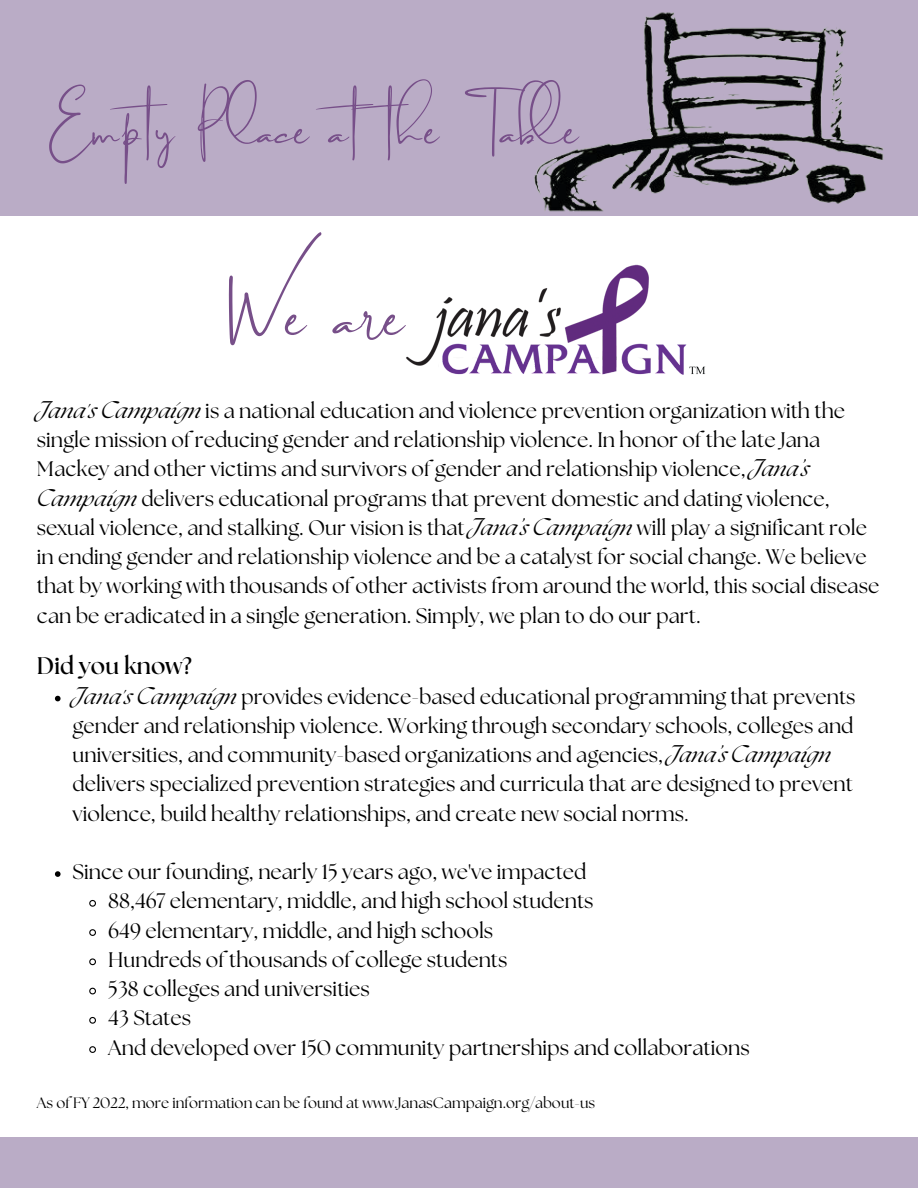
<style>
.page{position:relative;width:918px;height:1188px;background:#fff}
.page>*{position:absolute;margin:0;border:0;box-sizing:border-box;transform-origin:0 0}
.t1{font:79.5px "Brilliant Signature 1";color:#774f89}
.t2{font:57px "Brilliant Signature 1";color:#774f89}
.t3{font:700 24px "The Seasons";color:#000}
.t4{font:21px/29.2px "The Seasons";color:#000}
.t5{font:15px "The Seasons";color:#000}
.s1{font-style:italic}
</style>
<div class="page">
<div style="left:0;top:0;width:918px;height:215px;background:#baacc6"></div>
<div style="left:0;top:1138px;width:918px;height:50px;background:#baacc6"></div>
<img style="left:533px;top:12px;width:362px;height:204px">
<img style="left:406px;top:264px;width:300px;height:111px">
<svg style="left:55px;top:696px;width:6px;height:5px"></svg>
<svg style="left:55px;top:871px;width:6px;height:6px"></svg>
<svg style="left:89px;top:899px;width:7px;height:8px"></svg>
<svg style="left:89px;top:929px;width:7px;height:7px"></svg>
<svg style="left:89px;top:958px;width:7px;height:8px"></svg>
<svg style="left:89px;top:987px;width:7px;height:8px"></svg>
<svg style="left:89px;top:1016px;width:7px;height:8px"></svg>
<svg style="left:89px;top:1046px;width:7px;height:7px"></svg>
<p class="t2" style="left:43px;top:101px;width:537px">Empty P lace atthe Table</p>
<p class="t1" style="left:217px;top:275px;width:189px">We are</p>
<p class="t4" style="left:37px;top:397px;width:844px"><span class="s1">Jana's Campaign</span> is a national education and violence prevention organization with the single mission of reducing gender and relationship violence. In honor of the late Jana Mackey and other victims and survivors of gender and relationship violence, <span class="s1">Jana’s Campaign</span> delivers educational programs that prevent domestic and dating violence, sexual violence, and stalking. Our vision is that <span class="s1">Jana’s Campaign</span> will play a significant role in ending gender and relationship violence and be a catalyst for social change. We believe that by working with thousands of other activists from around the world, this social disease can be eradicated in a single generation. Simply, we plan to do our part.</p>
<p class="t3" style="left:37px;top:655px;width:157px">Did you know?</p>
<p class="t4" style="left:73px;top:683px;width:785px"><span class="s1">Jana's Campaign</span> provides evidence-based educational programming that prevents gender and relationship violence. Working through secondary schools, colleges and universities, and community-based organizations and agencies, <span class="s1">Jana’s Campaign </span>delivers specialized prevention strategies and curricula that are designed to prevent violence, build healthy relationships, and create new social norms.</p>
<p class="t4" style="left:73px;top:859px;width:515px">Since our founding, nearly 15 years ago, we've impacted</p>
<p class="t4" style="left:108px;top:888px;width:487px">88,467 elementary, middle, and high school students</p>
<p class="t4" style="left:108px;top:917px;width:387px">649 elementary, middle, and high schools</p>
<p class="t4" style="left:108px;top:946px;width:401px">Hundreds of thousands of college students</p>
<p class="t4" style="left:108px;top:976px;width:263px">538 colleges and universities</p>
<p class="t4" style="left:108px;top:1005px;width:84px">43 States</p>
<p class="t4" style="left:108px;top:1034px;width:643px">And developed over 150 community partnerships and collaborations</p>
<p class="t5" style="left:37px;top:1096px;width:560px">As of FY 2022, more information can be found at www.JanasCampaign.org/about-us</p>
</div>
